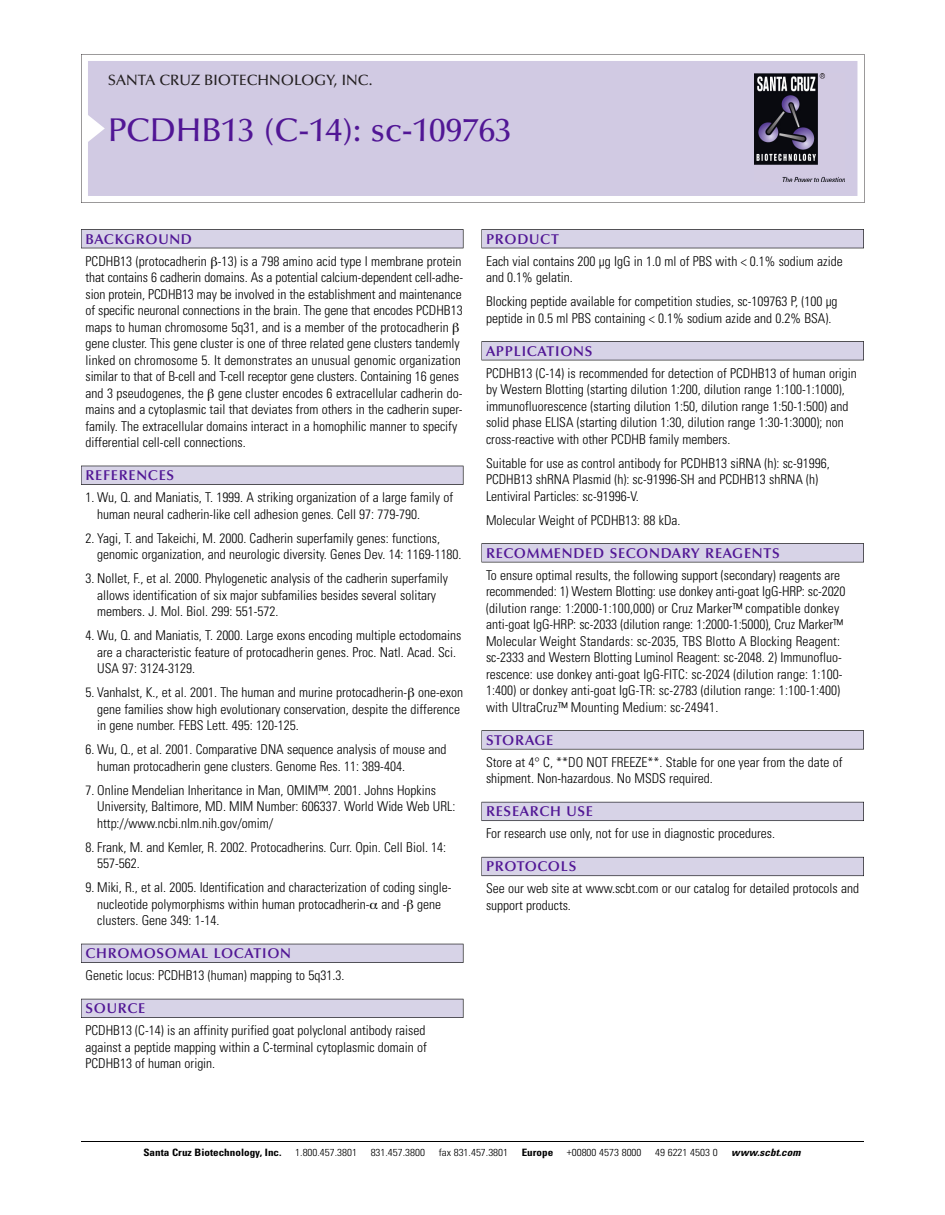
<style>
.page{position:relative;width:945px;height:1215px;background:#fff}
.page>*{position:absolute;margin:0;border:0;box-sizing:border-box;transform-origin:0 0}
.t1{font:500 33px "Optima";color:#511695}
.t2{font:500 15px "Optima";color:#231f20}
.t3{font:600 14.25px "Optima";letter-spacing:.05em;color:#511695}
.t4{font:300 condensed 13.5px/16.5px "Univers";color:#000}
.t5{font:300 condensed 10.2px "Univers";color:#000;scale:1.1 1}
.t6{font:700 condensed 10.2px "Univers";color:#000;scale:1.1 1}
.t7{font:italic 700 condensed 10.2px "Univers";letter-spacing:.005em;color:#000;scale:1.1 1}
</style>
<div class="page">
<svg style="left:81px;top:54px;width:783px;height:149px"></svg>
<div style="left:88px;top:61px;width:769px;height:135px;background:#d1cae3"></div>
<img style="left:755px;top:74px;width:90px;height:108px">
<div style="left:81px;top:229px;width:382px;height:19px;background:#525156"></div>
<div style="left:81px;top:230px;width:382px;height:18px;background:#d7d3e7"></div>
<div style="left:81px;top:466px;width:382px;height:19px;background:#515055"></div>
<div style="left:81px;top:466px;width:382px;height:18px;background:#d7d3e7"></div>
<div style="left:81px;top:944px;width:382px;height:19px;background:#525158"></div>
<div style="left:81px;top:944px;width:382px;height:18px;background:#d7d3e7"></div>
<div style="left:81px;top:999px;width:382px;height:19px;background:#54535a"></div>
<div style="left:81px;top:999px;width:382px;height:18px;background:#d7d3e7"></div>
<div style="left:482px;top:229px;width:382px;height:19px;background:#525156"></div>
<div style="left:482px;top:230px;width:381px;height:18px;background:#d7d3e7"></div>
<div style="left:482px;top:341px;width:382px;height:19px;background:#525155"></div>
<div style="left:482px;top:342px;width:381px;height:18px;background:#d7d3e7"></div>
<div style="left:482px;top:543px;width:382px;height:19px;background:#545357"></div>
<div style="left:482px;top:544px;width:381px;height:18px;background:#d7d3e7"></div>
<div style="left:482px;top:730px;width:382px;height:19px;background:#575759"></div>
<div style="left:482px;top:731px;width:381px;height:18px;background:#d7d3e7"></div>
<div style="left:482px;top:802px;width:382px;height:19px;background:#5b5a62"></div>
<div style="left:482px;top:802px;width:381px;height:18px;background:#d7d3e7"></div>
<div style="left:482px;top:857px;width:382px;height:19px;background:#66646e"></div>
<div style="left:482px;top:857px;width:381px;height:18px;background:#d7d3e7"></div>
<hr style="left:81px;top:1141px;width:783px;height:1px;background:#000">
<p class="t2" style="left:108px;top:74px;width:266px">SANTA CRUZ BIOTECHNOLOGY, INC.</p>
<h1 class="t1" style="left:108px;top:117px;width:405px">PCDHB13 (C-14): sc-109763</h1>
<p class="t3" style="left:86px;top:233px;width:108px">BACKGROUND</p>
<p class="t4" style="left:86px;top:254px;width:379px">PCDHB13 (protocadherin -13) is a 798 amino acid type I membrane protein that contains 6 cadherin domains. As a potential calcium-dependent cell-adhe&shy;sion protein, PCDHB13 may be involved in the establishment and maintenance of specific neuronal connections in the brain. The gene that encodes PCDHB13 maps to human chromosome 5q31, and is a member of the protocadherin gene cluster. This gene cluster is one of three related gene clusters tandemly linked on chromosome 5. It demonstrates an unusual genomic organization similar to that of B-cell and T-cell receptor gene clusters. Containing 16 genes and 3 pseudogenes, the gene cluster encodes 6 extracellular cadherin do&shy;mains and a cytoplasmic tail that deviates from others in the cadherin super&shy;family. The extracellular domains interact in a homophilic manner to specify differential cell-cell connections.</p>
<p class="t3" style="left:86px;top:470px;width:90px">REFERENCES</p>
<p class="t4" style="left:97px;top:490px;width:358px;text-indent:-12px">1. Wu, Q. and Maniatis, T. 1999. A striking organization of a large family of human neural cadherin-like cell adhesion genes. Cell 97: 779-790.</p>
<p class="t4" style="left:97px;top:531px;width:366px;text-indent:-12px">2. Yagi, T. and Takeichi, M. 2000. Cadherin superfamily genes: functions, genomic organization, and neurologic diversity. Genes Dev. 14: 1169-1180.</p>
<p class="t4" style="left:97px;top:571px;width:352px;text-indent:-12px">3. Nollet, F., et al. 2000. Phylogenetic analysis of the cadherin superfamily allows identification of six major subfamilies besides several solitary members. J. Mol. Biol. 299: 551-572.</p>
<p class="t4" style="left:97px;top:628px;width:366px;text-indent:-12px">4. Wu, Q. and Maniatis, T. 2000. Large exons encoding multiple ectodomains are a characteristic feature of protocadherin genes. Proc. Natl. Acad. Sci.<br>USA 97: 3124-3129.</p>
<p class="t4" style="left:97px;top:685px;width:367px;text-indent:-12px">5. Vanhalst, K., et al. 2001. The human and murine protocadherin- one-exon gene families show high evolutionary conservation, despite the difference in gene number. FEBS Lett. 495: 120-125.</p>
<p class="t4" style="left:97px;top:742px;width:351px;text-indent:-12px">6. Wu, Q., et al. 2001. Comparative DNA sequence analysis of mouse and human protocadherin gene clusters. Genome Res. 11: 389-404.</p>
<p class="t4" style="left:97px;top:783px;width:360px;text-indent:-12px">7. Online Mendelian Inheritance in Man, OMIM™. 2001. Johns Hopkins<br>University, Baltimore, MD. MIM Number: 606337. World Wide Web URL: http://www.ncbi.nlm.nih.gov/omim/</p>
<p class="t4" style="left:97px;top:840px;width:351px;text-indent:-12px">8. Frank, M. and Kemler, R. 2002. Protocadherins. Curr. Opin. Cell Biol. 14:<br>557-562.</p>
<p class="t4" style="left:97px;top:880px;width:356px;text-indent:-12px">9. Miki, R., et al. 2005. Identification and characterization of coding single&shy;nucleotide polymorphisms within human protocadherin- and - gene clusters. Gene 349: 1-14.</p>
<p class="t3" style="left:86px;top:948px;width:207px">CHROMOSOMAL LOCATION</p>
<p class="t4" style="left:86px;top:968px;width:260px">Genetic locus: PCDHB13 (human) mapping to 5q31.3.</p>
<p class="t3" style="left:86px;top:1003px;width:61px">SOURCE</p>
<p class="t4" style="left:86px;top:1023px;width:343px;text-align:justify">PCDHB13 (C-14) is an affinity purified goat polyclonal antibody raised against a peptide mapping within a C-terminal cytoplasmic domain of PCDHB13 of human origin.</p>
<p class="t3" style="left:486px;top:233px;width:74px">PRODUCT</p>
<p class="t4" style="left:486px;top:254px;width:358px">Each vial contains 200 µg IgG in 1.0 ml of PBS with &lt; 0.1% sodium azide and 0.1% gelatin.</p>
<p class="t4" style="left:486px;top:294px;width:353px">Blocking peptide available for competition studies, sc-109763 P, (100 µg peptide in 0.5 ml PBS containing &lt; 0.1% sodium azide and 0.2% BSA).</p>
<p class="t3" style="left:486px;top:345px;width:108px">APPLICATIONS</p>
<p class="t4" style="left:486px;top:366px;width:372px">PCDHB13 (C-14) is recommended for detection of PCDHB13 of human origin by Western Blotting (starting dilution 1:200, dilution range 1:100-1:1000), immunofluorescence (starting dilution 1:50, dilution range 1:50-1:500) and solid phase ELISA (starting dilution 1:30, dilution range 1:30-1:3000); non cross-reactive with other PCDHB family members.</p>
<p class="t4" style="left:486px;top:456px;width:345px">Suitable for use as control antibody for PCDHB13 siRNA (h): sc-91996,<br>PCDHB13 shRNA Plasmid (h): sc-91996-SH and PCDHB13 shRNA (h)<br>Lentiviral Particles: sc-91996-V.</p>
<p class="t4" style="left:486px;top:513px;width:196px">Molecular Weight of PCDHB13: 88 kDa.</p>
<p class="t3" style="left:486px;top:547px;width:295px">RECOMMENDED SECONDARY REAGENTS</p>
<p class="t4" style="left:486px;top:568px;width:361px">To ensure optimal results, the following support (secondary) reagents are recommended: 1) Western Blotting: use donkey anti-goat IgG-HRP: sc-2020 (dilution range: 1:2000-1:100,000) or Cruz Marker™ compatible donkey anti-goat IgG-HRP: sc-2033 (dilution range: 1:2000-1:5000), Cruz Marker™ Molecular Weight Standards: sc-2035, TBS Blotto A Blocking Reagent: sc-2333 and Western Blotting Luminol Reagent: sc-2048. 2) Immunofluo&shy;rescence: use donkey anti-goat IgG-FITC: sc-2024 (dilution range: 1:100- 1:400) or donkey anti-goat IgG-TR: sc-2783 (dilution range: 1:100-1:400) with UltraCruz™ Mounting Medium: sc-24941.</p>
<p class="t3" style="left:486px;top:734px;width:69px">STORAGE</p>
<p class="t4" style="left:486px;top:755px;width:358px">Store at 4° C, **DO NOT FREEZE**. Stable for one year from the date of shipment. Non-hazardous. No MSDS required.</p>
<p class="t3" style="left:486px;top:806px;width:109px">RESEARCH USE</p>
<p class="t4" style="left:486px;top:826px;width:290px">For research use only, not for use in diagnostic procedures.</p>
<p class="t3" style="left:486px;top:861px;width:92px">PROTOCOLS</p>
<p class="t4" style="left:486px;top:881px;width:375px">See our web site at www.scbt.com or our catalog for detailed protocols and support products.</p>
<p class="t6" style="left:143px;top:1148px;width:127px">Santa Cruz Biotechnology, Inc.</p>
<p class="t5" style="left:295px;top:1148px;width:58px">1.800.457.3801</p>
<p class="t5" style="left:371px;top:1148px;width:51px">831.457.3800</p>
<p class="t5" style="left:439px;top:1148px;width:65px">fax 831.457.3801</p>
<p class="t6" style="left:522px;top:1148px;width:30px">Europe</p>
<p class="t5" style="left:567px;top:1148px;width:69px">+00800 4573 8000</p>
<p class="t5" style="left:655px;top:1148px;width:58px">49 6221 4503 0</p>
<p class="t7" style="left:731px;top:1148px;width:64px">www.scbt.com</p>
</div>
